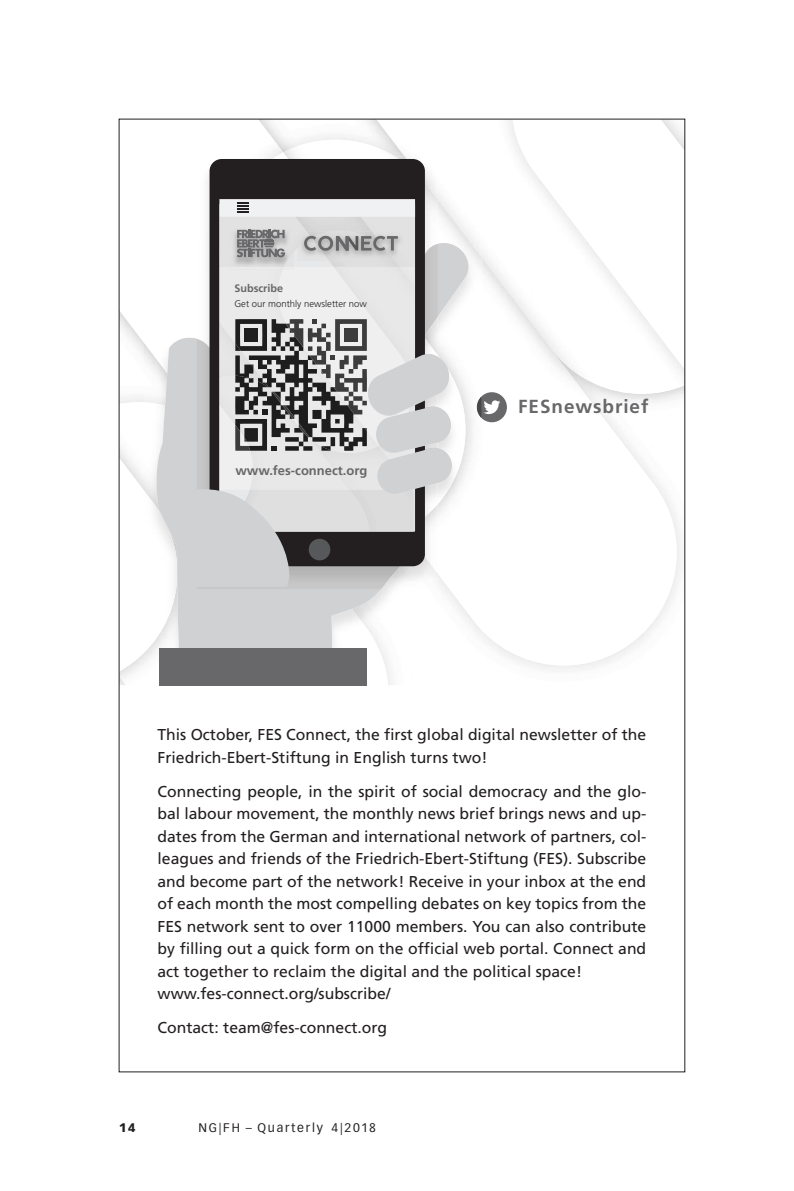
<style>
.page{position:relative;width:794px;height:1191px;background:#fff}
.page>*{position:absolute;margin:0;border:0;box-sizing:border-box;transform-origin:0 0}
.t1{font:700 18.9px "Frutiger";letter-spacing:.05em;color:#68686b}
.t2{font:15.75px/22.4px "Frutiger";color:#231f20}
.t3{font:700 12.95px "Frutiger";color:#68686b}
.t4{font:12.25px "Vectora LH";letter-spacing:.14em;color:#231f20}
.t5{font:900 12.25px "Vectora LH";color:#231f20}
.t6{font:700 10.85px "Frutiger";color:#68686b}
.t7{font:300 9.45px "Frutiger";color:#231f20}
</style>
<div class="page">
<img style="left:121px;top:121px;width:162px;height:222px">
<svg style="left:512px;top:121px;width:171px;height:19px"></svg>
<img style="left:283px;top:140px;width:403px;height:525px">
<svg style="left:121px;top:454px;width:23px;height:219px"></svg>
<svg style="left:481px;top:392px;width:26px;height:30px"></svg>
<img style="left:410px;top:589px;width:71px;height:76px">
<img style="left:437px;top:240px;width:44px;height:390px">
<img style="left:471px;top:355px;width:4px;height:149px">
<img style="left:477px;top:396px;width:4px;height:22px">
<img style="left:144px;top:240px;width:42px;height:133px">
<img style="left:144px;top:490px;width:7px;height:163px">
<svg style="left:152px;top:273px;width:258px;height:412px;fill:#d0d1d3"></svg>
<img style="left:197px;top:157px;width:75px;height:73px">
<img style="left:288px;top:157px;width:149px;height:73px">
<svg style="left:272px;top:152px;width:16px;height:7px"></svg>
<img style="left:400px;top:587px;width:37px;height:2px">
<div style="left:209px;top:159px;width:216px;height:407px;background:#231f20;border-radius:12px"></div>
<div style="left:159px;top:648px;width:207px;height:37px;background:#68686b"></div>
<img style="left:307px;top:217px;width:54px;height:13px">
<img style="left:361px;top:217px;width:52px;height:13px">
<img style="left:219px;top:217px;width:88px;height:13px">
<img style="left:229px;top:227px;width:64px;height:3px">
<svg style="left:186px;top:230px;width:285px;height:357px"></svg>
<svg style="left:219px;top:199px;width:196px;height:18px;background:#e8e9ea"></svg>
<p class="t6" style="left:234px;top:281px;width:50px">Subscribe</p>
<p class="t7" style="left:234px;top:299px;width:134px">Get our monthly newsletter now</p>
<p class="t3" style="left:235px;top:463px;width:133px">www.fes-connect.org</p>
<p class="t1" style="left:518px;top:395px;width:132px">FESnewsbrief</p>
<p class="t2" style="left:157px;top:723px;width:490px">This October, FES Connect, the first global digital newsletter of the<br>Friedrich-Ebert-Stiftung in English turns two!</p>
<p class="t2" style="left:157px;top:780px;width:490px;text-align:justify">Connecting people, in the spirit of social democracy and the glo&shy;bal labour movement, the monthly news brief brings news and up&shy;dates from the German and international network of partners, col&shy;leagues and friends of the Friedrich-Ebert-Stiftung (FES). Subscribe and become part of the network! Receive in your inbox at the end of each month the most compelling debates on key topics from the FES network sent to over 11000 members. You can also contribute by filling out a quick form on the official web portal. Connect and act together to reclaim the digital and the political space!</p>
<p class="t2" style="left:157px;top:982px;width:234px">www.fes-connect.org/subscribe/</p>
<p class="t2" style="left:157px;top:1016px;width:231px">Contact: team@fes-connect.org</p>
<p class="t5" style="left:119px;top:1120px;width:18px">14</p>
<p class="t4" style="left:198px;top:1120px;width:179px">NG|FH – Quarterly 4|2018</p>
</div>
